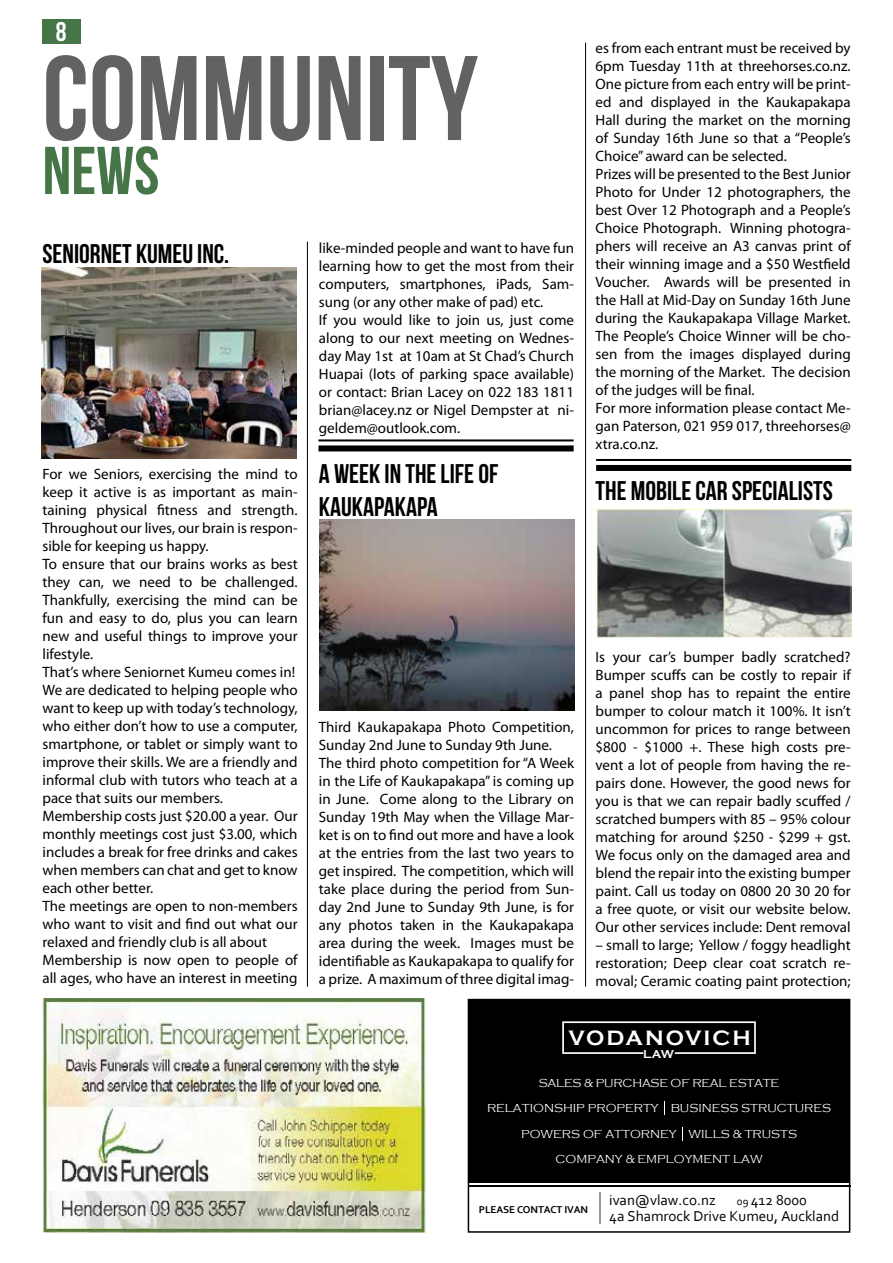
<style>
.page{position:relative;width:893px;height:1263px;background:#fff}
.page>*{position:absolute;margin:0;border:0;box-sizing:border-box;transform-origin:0 0}
.t1{font:120px "Bebas Neue";color:#616264}
.t2{font:67.5px "Bebas Neue";color:#467647}
.t3{font:27px/32.4px "Bebas Neue";color:#000}
.t4{font:27px "Bebas Neue";color:#fff}
.t5{font:700 21.3px "Copperplate Gothic";letter-spacing:.09em;color:#fff}
.t6{font:15px/18px "Myriad Pro";color:#000}
.t7{font:15px/16.2px "Corbel";color:#000}
.t8{font:300 11.85px/25.3px "Copperplate Gothic";color:#fff;text-align:center}
.t9{font:700 11.7px "Copperplate Gothic";color:#fff}
.t10{font:700 10.5px "Corbel";letter-spacing:-.01em;color:#000}
.s1{font-size:11.25px}
</style>
<div class="page">
<img style="left:43px;top:999px;width:382px;height:234px">
<hr style="left:307px;top:242px;width:1px;height:745px;background:#000">
<hr style="left:585px;top:43px;width:1px;height:944px;background:#000">
<div style="left:42px;top:19px;width:38px;height:24px;background:#467647"></div>
<hr style="left:468px;top:1185px;width:382px;height:2px;background:#000">
<div style="left:468px;top:999px;width:382px;height:184px;background:#000"></div>
<svg style="left:562px;top:1021px;width:194px;height:33px"></svg>
<svg style="left:664px;top:1101px;width:1px;height:14px"></svg>
<svg style="left:682px;top:1127px;width:1px;height:13px"></svg>
<hr style="left:599px;top:1193px;width:1px;height:31px;background:#939598">
<hr style="left:596px;top:459px;width:255px;height:2px;background:#000">
<div style="left:596px;top:465px;width:255px;height:6px;background:#000"></div>
<hr style="left:318px;top:439px;width:256px;height:2px;background:#000">
<div style="left:318px;top:445px;width:256px;height:6px;background:#000"></div>
<img style="left:42px;top:268px;width:255px;height:191px">
<img style="left:319px;top:519px;width:255px;height:192px">
<img style="left:596px;top:509px;width:255px;height:128px">
<h3 class="t4" style="left:56px;top:17px;width:12px">8</h3>
<h1 class="t1" style="left:43px;top:33px;width:437px">COMMUNITY</h1>
<h2 class="t2" style="left:43px;top:134px;width:118px">NEWS</h2>
<h3 class="t3" style="left:43px;top:237px;width:188px">SENIORNET KUMEU INC.</h3>
<p class="t6" style="left:43px;top:465px;width:257px">For we Seniors, exercising the mind to keep it active is as important as main&shy;taining physical fitness and strength.<br>Throughout our lives, our brain is respon&shy;sible for keeping us happy.<br>To ensure that our brains works as best they can, we need to be challenged.<br>Thankfully, exercising the mind can be fun and easy to do, plus you can learn new and useful things to improve your lifestyle.<br>That’s where Seniornet Kumeu comes in!<br>We are dedicated to helping people who want to keep up with today’s technology, who either don’t how to use a computer, smartphone, or tablet or simply want to improve their skills. We are a friendly and informal club with tutors who teach at a pace that suits our members.<br>Membership costs just $20.00 a year. Our monthly meetings cost just $3.00, which includes a break for free drinks and cakes when members can chat and get to know each other better.<br>The meetings are open to non-members who want to visit and find out what our relaxed and friendly club is all about Membership is now open to people of all ages, who have an interest in meeting</p>
<p class="t6" style="left:319px;top:239px;width:257px">like-minded people and want to have fun learning how to get the most from their computers, smartphones, iPads, Sam&shy;sung (or any other make of pad) etc.<br>If you would like to join us, just come along to our next meeting on Wednes&shy;day May 1st at 10am at St Chad’s Church Huapai (lots of parking space available) or contact: Brian Lacey on 022 183 1811 brian@lacey.nz or Nigel Dempster at ni&shy;geldem@outlook.com.</p>
<h3 class="t3" style="left:319px;top:457px;width:181px">A WEEK IN THE LIFE OF<br>KAUKAPAKAPA</h3>
<p class="t6" style="left:319px;top:717px;width:257px">Third Kaukapakapa Photo Competition, Sunday 2nd June to Sunday 9th June.<br>The third photo competition for “A Week in the Life of Kaukapakapa” is coming up in June. Come along to the Library on Sunday 19th May when the Village Mar&shy;ket is on to find out more and have a look at the entries from the last two years to get inspired. The competition, which will take place during the period from Sun&shy;day 2nd June to Sunday 9th June, is for any photos taken in the Kaukapakapa area during the week. Images must be identifiable as Kaukapakapa to qualify for a prize. A maximum of three digital imag-</p>
<p class="t6" style="left:596px;top:39px;width:257px">es from each entrant must be received by 6pm Tuesday 11th at threehorses.co.nz.<br>One picture from each entry will be print&shy;ed and displayed in the Kaukapakapa Hall during the market on the morning of Sunday 16th June so that a “People’s Choice” award can be selected.<br>Prizes will be presented to the Best Junior Photo for Under 12 photographers, the best Over 12 Photograph and a People’s Choice Photograph. Winning photogra&shy;phers will receive an A3 canvas print of their winning image and a $50 Westfield Voucher. Awards will be presented in the Hall at Mid-Day on Sunday 16th June during the Kaukapakapa Village Market.<br>The People’s Choice Winner will be cho&shy;sen from the images displayed during the morning of the Market. The decision of the judges will be final.<br>For more information please contact Me&shy;gan Paterson, 021 959 017, threehorses@ xtra.co.nz.</p>
<h3 class="t3" style="left:596px;top:474px;width:239px">THE MOBILE CAR SPECIALISTS</h3>
<p class="t6" style="left:596px;top:647px;width:257px;text-align:justify">Is your car’s bumper badly scratched?<br>Bumper scuffs can be costly to repair if a panel shop has to repaint the entire bumper to colour match it 100%. It isn’t uncommon for prices to range between $800 - $1000 +. These high costs pre&shy;vent a lot of people from having the re&shy;pairs done. However, the good news for you is that we can repair badly scuffed / scratched bumpers with 85 – 95% colour matching for around $250 - $299 + gst.<br>We focus only on the damaged area and blend the repair into the existing bumper paint. Call us today on 0800 20 30 20 for a free quote, or visit our website below.<br>Our other services include: Dent removal</p>
<p class="t6" style="left:596px;top:935px;width:257px;text-align:justify">– small to large; Yellow / foggy headlight restoration; Deep clear coat scratch re&shy;moval; Ceramic coating paint protection;</p>
<h3 class="t5" style="left:568px;top:1026px;width:184px">VODANOVICH</h3>
<p class="t9" style="left:643px;top:1047px;width:32px">LAW</p>
<p class="t8" style="left:487px;top:1071px;width:345px">SALES &amp; PURCHASE OF REAL ESTATE<br>RELATIONSHIP PROPERTY BUSINESS STRUCTURES POWERS OF ATTORNEY WILLS &amp; TRUSTS COMPANY &amp; EMPLOYMENT LAW</p>
<p class="t7" style="left:609px;top:1191px;width:108px">ivan@vlaw.co.nz</p>
<p class="t7" style="left:609px;top:1191px;width:231px;text-indent:128px"><span class="s1">09</span> 412 8000<br>4a Shamrock Drive Kumeu, Auckland</p>
<p class="t10" style="left:479px;top:1203px;width:111px">PLEASE CONTACT IVAN</p>
</div>
